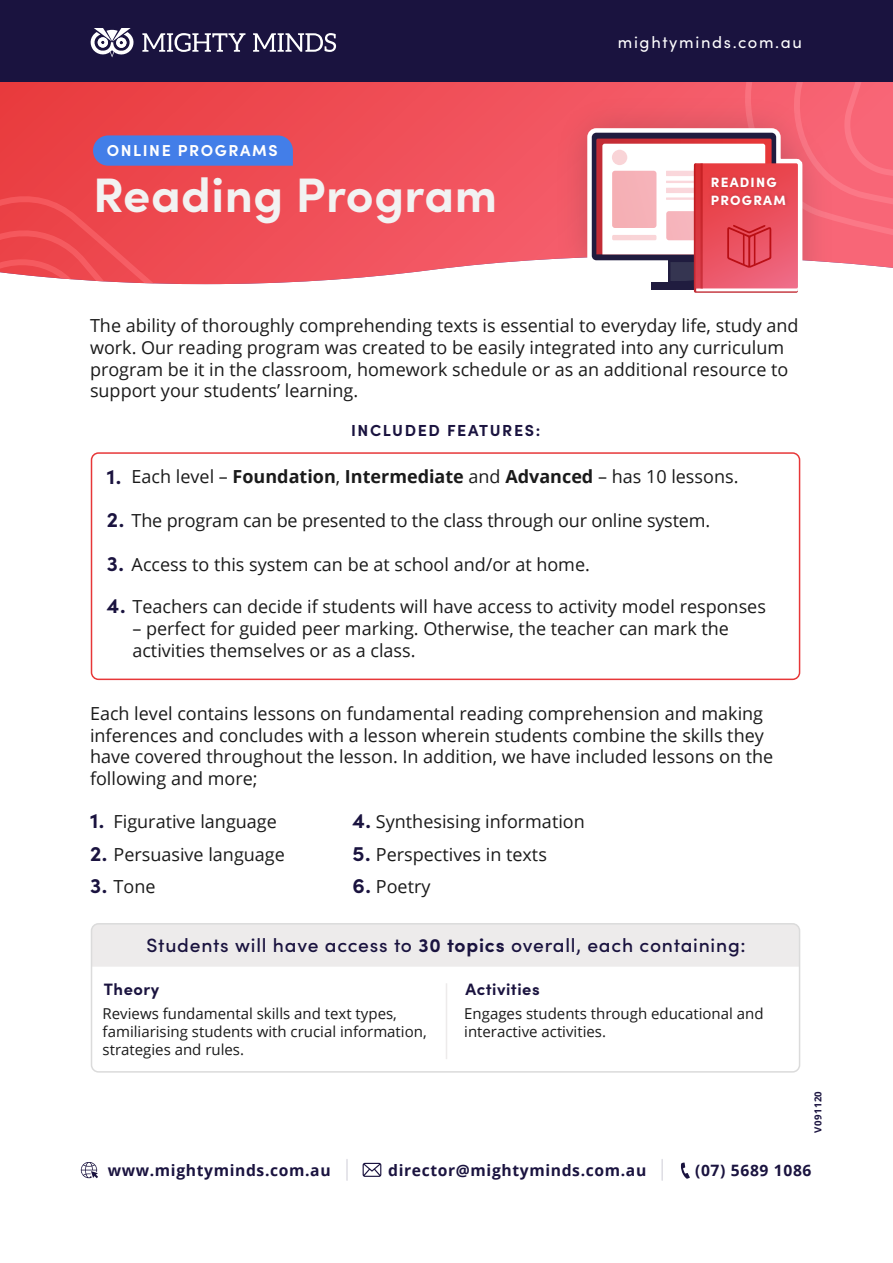
<style>
.page{position:relative;width:893px;height:1263px;background:#fff}
.page>*{position:absolute;margin:0;border:0;box-sizing:border-box;transform-origin:0 0}
.t1{font:700 48.45px "Sofia Pro";letter-spacing:.01em;color:#f2f2f2}
.t2{font:700 21px/43.2px "Sofia Pro";color:#1a133f}
.t3{font:500 19.35px "Sofia Pro";letter-spacing:.04em;color:#1a133f}
.t4{font:18px/21.6px "Open Sans";color:#1a1a1a}
.t5{font:700 18px "Open Sans";color:#1a1a1a}
.t6{font:16.5px "Sofia Pro";letter-spacing:.1em;color:#fff}
.t7{font:700 16.5px "Sofia Pro";letter-spacing:.03em;color:#1a133f}
.t8{font:700 16.05px "Sofia Pro";letter-spacing:.1em;color:#1a133f}
.t9{font:700 15.9px "Sofia Pro";letter-spacing:.1em;color:#fff}
.t10{font:700 15.6px "Open Sans";letter-spacing:.04em;color:#1a133f}
.t11{font:15px/18px "Open Sans";color:#1a1a1a}
.t12{font:900 13.5px/17.4px "Sofia Pro";letter-spacing:.09em;color:#fff}
.t13{font:700 9.6px "Open Sans";letter-spacing:.04em;color:#1a133f}
.s1{font-weight:400}
.s2{font-family:"Sofia Pro";font-weight:700;font-size:21px;color:#1a133f}
.s3{font-weight:700}
</style>
<div class="page">
<svg style="left:0;top:82px;width:583px;height:202px;background:#ef535b"></svg>
<svg style="left:0;top:196px;width:181px;height:88px;background:#ee5157"></svg>
<img style="left:542px;top:83px;width:41px;height:201px">
<div style="left:0;top:0;width:893px;height:82px;background:#1a133f"></div>
<svg style="left:90px;top:28px;width:44px;height:29px"></svg>
<svg style="left:142px;top:33px;width:103px;height:19px"></svg>
<svg style="left:253px;top:33px;width:83px;height:19px"></svg>
<svg style="left:583px;top:82px;width:310px;height:211px"></svg>
<hr style="left:754px;top:235px;width:1px;height:30px;background:#c92c34">
<hr style="left:743px;top:234px;width:1px;height:31px;background:#c92c34">
<div style="left:91px;top:452px;width:709px;height:228px;border:2px solid #e73738;border-radius:7px"></div>
<svg style="left:93px;top:135px;width:200px;height:31px;background:#4b7be0"></svg>
<hr style="left:346px;top:1159px;width:2px;height:21px;background:#9896aa">
<hr style="left:661px;top:1159px;width:2px;height:21px;background:#9896aa">
<svg style="left:681px;top:1162px;width:9px;height:17px"></svg>
<svg style="left:363px;top:1163px;width:18px;height:14px"></svg>
<svg style="left:80px;top:1162px;width:18px;height:16px"></svg>
<div style="left:94px;top:926px;width:703px;height:41px;background:#edebeb"></div>
<div style="left:91px;top:923px;width:709px;height:150px;border:2px solid #dbdbdb;border-radius:7px"></div>
<hr style="left:446px;top:983px;width:1px;height:76px;background:#edebeb">
<p class="t9" style="left:107px;top:138px;width:172px">ONLINE PROGRAMS</p>
<h1 class="t1" style="left:93px;top:158px;width:406px">Reading Program</h1>
<p class="t6" style="left:618px;top:30px;width:185px">mightyminds.com.au</p>
<p class="t12" style="left:711px;top:173px;width:76px">READING<br>PROGRAM</p>
<p class="t4" style="left:90px;top:315px;width:710px">The ability of thoroughly comprehending texts is essential to everyday life, study and work. Our reading program was created to be easily integrated into any curriculum program be it in the classroom, homework schedule or as an additional resource to support your students’ learning.</p>
<p class="t8" style="left:351px;top:418px;width:191px">INCLUDED FEATURES:</p>
<p class="t5" style="left:132px;top:464px;width:608px"><span class="s1">Each level –</span> Foundation<span class="s1">,</span> Intermediate <span class="s1">and</span> Advanced <span class="s1">– has 10 lessons.</span></p>
<p class="t4" style="left:132px;top:509px;width:580px">The program can be presented to the class through our online system.</p>
<p class="t4" style="left:132px;top:553px;width:460px">Access to this system can be at school and/or at home.</p>
<p class="t2" style="left:107px;top:453px;width:20px">1.<br>2.<br>3.<br>4.</p>
<p class="t4" style="left:132px;top:596px;width:635px">Teachers can decide if students will have access to activity model responses</p>
<p class="t4" style="left:132px;top:617px;width:598px">– perfect for guided peer marking. Otherwise, the teacher can mark the activities themselves or as a class.</p>
<p class="t4" style="left:90px;top:702px;width:685px">Each level contains lessons on fundamental reading comprehension and making inferences and concludes with a lesson wherein students combine the skills they have covered throughout the lesson. In addition, we have included lessons on the following and more;</p>
<p class="t4" style="left:90px;top:810px;width:188px"><span class="s2">1.</span> Figurative language</p>
<p class="t4" style="left:90px;top:843px;width:196px"><span class="s2">2.</span> Persuasive language</p>
<p class="t4" style="left:90px;top:875px;width:67px"><span class="s2">3.</span> Tone</p>
<p class="t4" style="left:352px;top:810px;width:234px"><span class="s2">4.</span> Synthesising information</p>
<p class="t4" style="left:352px;top:843px;width:196px"><span class="s2">5.</span> Perspectives in texts</p>
<p class="t4" style="left:352px;top:875px;width:80px"><span class="s2">6.</span> Poetry</p>
<p class="t3" style="left:146px;top:931px;width:601px">Students will have access to <span class="s3">30 topics</span> overall, each containing:</p>
<p class="t7" style="left:104px;top:976px;width:57px">Theory</p>
<p class="t11" style="left:103px;top:1004px;width:326px">Reviews fundamental skills and text types, familiarising students with crucial information, strategies and rules.</p>
<p class="t7" style="left:465px;top:976px;width:76px">Activities</p>
<p class="t11" style="left:464px;top:1004px;width:301px">Engages students through educational and interactive activities.</p>
<p class="t13" style="left:811px;top:1132px;width:43px;rotate:-90deg">V091120</p>
<p class="t10" style="left:108px;top:1159px;width:224px">www.mightyminds.com.au</p>
<p class="t10" style="left:388px;top:1159px;width:260px">director@mightyminds.com.au</p>
<p class="t10" style="left:695px;top:1159px;width:118px">(07) 5689 1086</p>
</div>
